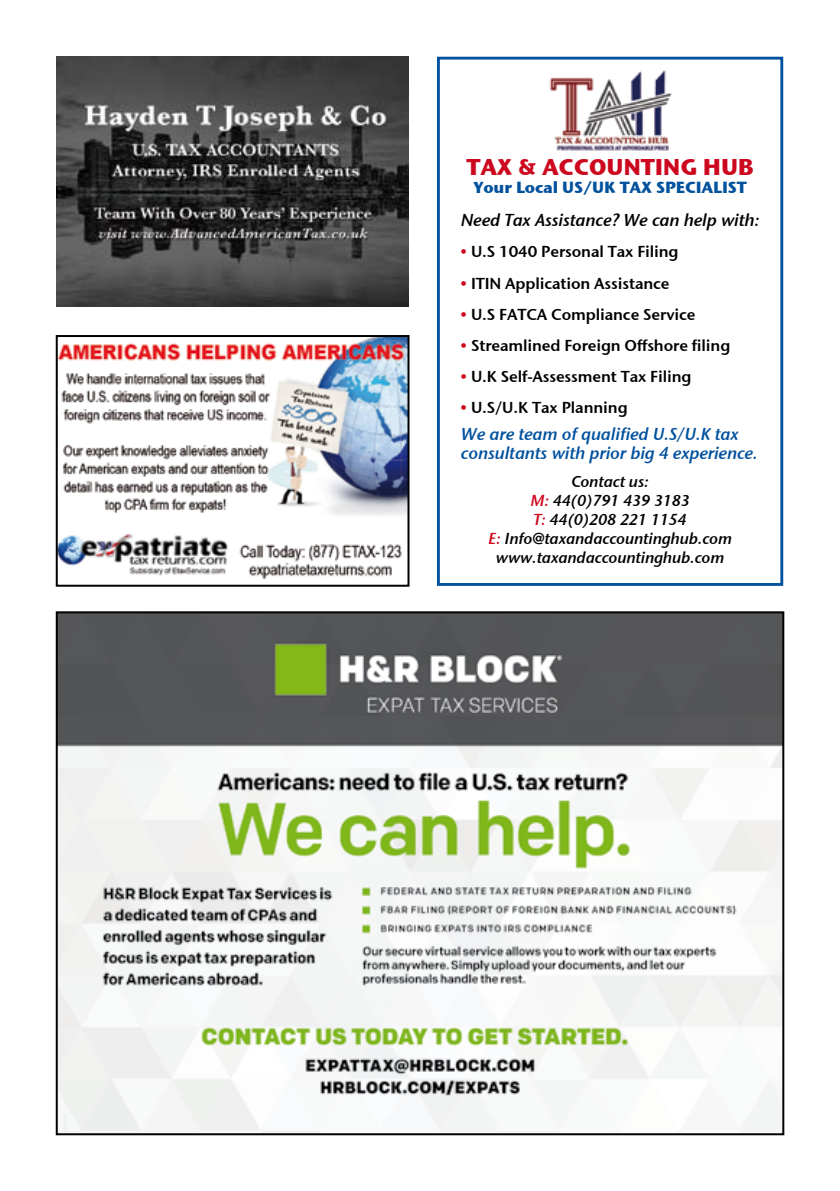
<style>
.page{position:relative;width:840px;height:1191px;background:#fff}
.page>*{position:absolute;margin:0;border:0;box-sizing:border-box;transform-origin:0 0}
.t1{font:700 22.8px "Stone Sans ITC";letter-spacing:-.01em;color:#cd071e}
.t2{font:17.2px/18.6px "Stone Sans Sem ITCTT Semi Ita";letter-spacing:-.01em;color:#00519e}
.t3{font:17.2px "Stone Sans Sem ITCTT Semi Ita";letter-spacing:-.01em;color:#000}
.t4{font:700 16px "Stone Sans ITC";letter-spacing:-.01em;color:#00519e}
.t5{font:15.8px "Stone Sans Sem ITCTT Semi";letter-spacing:-.01em;color:#000}
.t6{font:15.8px/19px "Stone Sans Sem ITCTT Semi Ita";letter-spacing:-.01em;color:#000;text-align:center}
.s1{color:#cd071e}
</style>
<div class="page">
<img style="left:57px;top:57px;width:351px;height:249px">
<img style="left:59px;top:338px;width:347px;height:241px">
<div style="left:56px;top:335px;width:353px;height:252px;border:2px solid #000"></div>
<div style="left:436px;top:57px;width:346px;height:529px;border:3px solid #00519e"></div>
<img style="left:549px;top:70px;width:123px;height:81px">
<img style="left:59px;top:614px;width:721px;height:518px">
<h1 class="t1" style="left:466px;top:146px;width:289px">TAX &amp; ACCOUNTING HUB</h1>
<p class="t4" style="left:473px;top:173px;width:275px">Your Local US/UK TAX SPECIALIST</p>
<p class="t3" style="left:460px;top:206px;width:300px">Need Tax Assistance? We can help with:</p>
<p class="t5" style="left:460px;top:239px;width:220px"><span class="s1">•</span> U.S 1040 Personal Tax Filing</p>
<p class="t5" style="left:460px;top:270px;width:211px"><span class="s1">•</span> ITIN Application Assistance</p>
<p class="t5" style="left:460px;top:301px;width:237px"><span class="s1">•</span> U.S FATCA Compliance Service</p>
<p class="t5" style="left:460px;top:332px;width:271px"><span class="s1">•</span> Streamlined Foreign Offshore filing</p>
<p class="t5" style="left:460px;top:363px;width:233px"><span class="s1">•</span> U.K Self-Assessment Tax Filing</p>
<p class="t5" style="left:460px;top:394px;width:169px"><span class="s1">•</span> U.S/U.K Tax Planning</p>
<p class="t2" style="left:460px;top:424px;width:298px">We are team of qualified U.S/U.K tax consultants with prior big 4 experience.</p>
<p class="t6" style="left:488px;top:471px;width:245px">Contact us:<br><span class="s1">M:</span> 44(0)791 439 3183<br><span class="s1">T:</span> 44(0)208 221 1154<br><span class="s1">E:</span> Info@taxandaccountinghub.com www.taxandaccountinghub.com</p>
</div>
